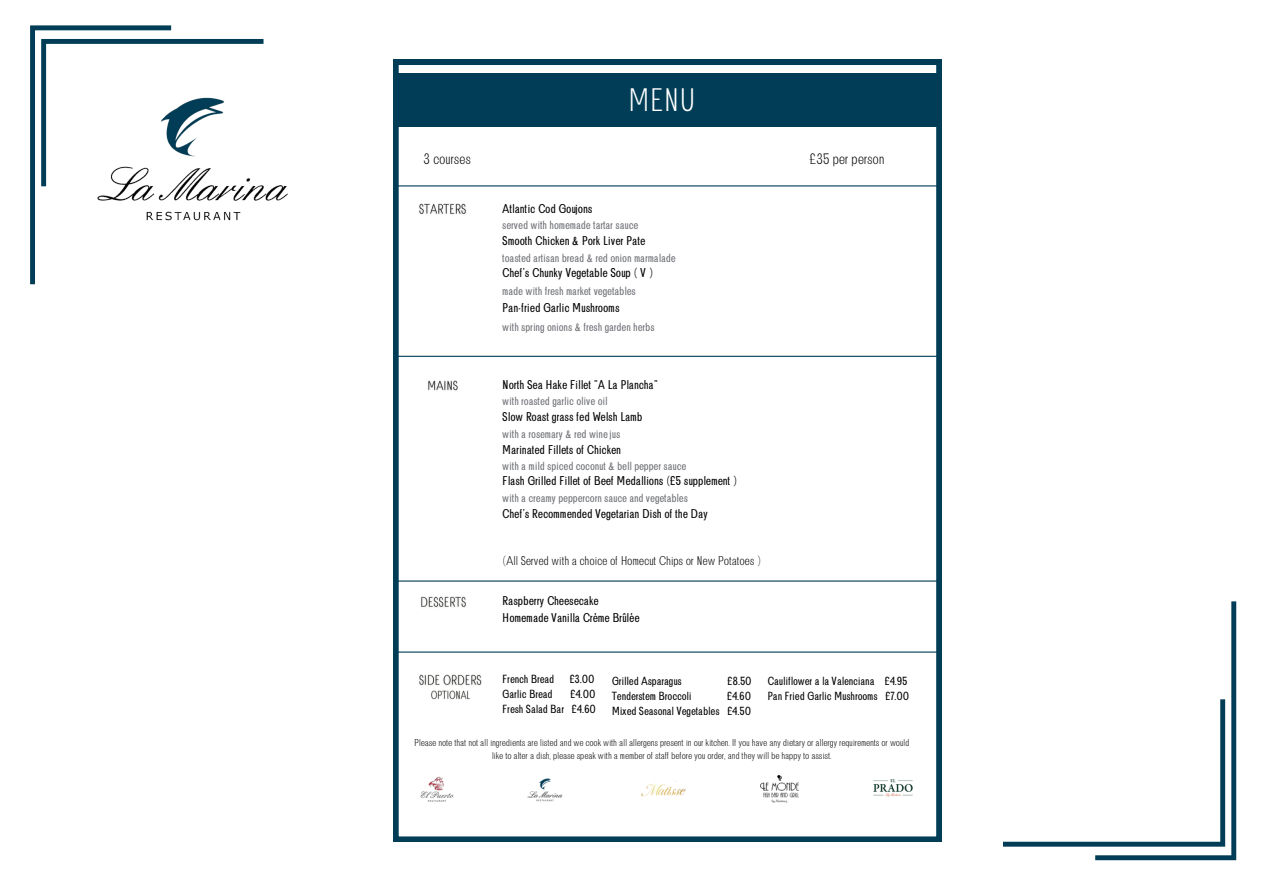
<style>
.page{position:relative;width:1263px;height:894px;background:#fff}
.page>*{position:absolute;margin:0;border:0;box-sizing:border-box;transform-origin:0 0}
.t1{font:300 31.05px "Brendon";color:#fff}
.t2{font:300 14.4px "Brendon";color:#020301}
.t3{font:12.15px/16.8px "Brendon";color:#000}
.t4{font:300 12.15px "Brendon";color:#000}
.t5{font:11.25px "Brendon";color:#6e7075}
.t6{font:11.25px/15.1px "Brendon";color:#000}
.t7{font:300 9.45px/12.8px "Brendon";color:#000;text-align:center}
</style>
<div class="page">
<svg style="left:1003px;top:601px;width:233px;height:259px"></svg>
<svg style="left:30px;top:25px;width:233px;height:259px"></svg>
<img style="left:89px;top:89px;width:199px;height:151px">
<svg style="left:393px;top:59px;width:549px;height:782px"></svg>
<hr style="left:393px;top:651px;width:547px;height:1px;background:#013d56">
<hr style="left:393px;top:580px;width:547px;height:1px;background:#013d56">
<hr style="left:394px;top:355px;width:547px;height:2px;background:#013d56">
<hr style="left:393px;top:185px;width:547px;height:1px;background:#013d56">
<p class="t1" style="left:628px;top:81px;width:69px">MENU</p>
<p class="t2" style="left:423px;top:151px;width:49px">3 courses</p>
<p class="t2" style="left:809px;top:151px;width:76px">£35 per person</p>
<h3 class="t3" style="left:502px;top:200px;width:91px">Atlantic Cod Goujons</h3>
<h3 class="t5" style="left:502px;top:218px;width:137px">served with homemade tartar sauce</h3>
<h3 class="t3" style="left:502px;top:232px;width:144px">Smooth Chicken &amp; Pork Liver Pate</h3>
<h3 class="t5" style="left:502px;top:251px;width:175px">toasted artisan bread &amp; red onion marmalade</h3>
<h3 class="t3" style="left:502px;top:265px;width:149px">Chef's Chunky Vegetable Soup ( V)</h3>
<p class="t5" style="left:502px;top:284px;width:135px">made with fresh market vegetables</p>
<p class="t3" style="left:502px;top:299px;width:119px">Pan-fried Garlic Mushrooms</p>
<p class="t5" style="left:502px;top:320px;width:154px">with spring onions &amp; fresh garden herbs</p>
<p class="t3" style="left:502px;top:377px;width:157px">North Sea Hake Fillet "A La Plancha"</p>
<p class="t5" style="left:502px;top:394px;width:107px">with roasted garlic olive oil</p>
<p class="t3" style="left:502px;top:408px;width:142px">Slow Roast grass fed Welsh Lamb</p>
<p class="t5" style="left:502px;top:427px;width:120px">with a rosemary &amp; red wine jus</p>
<p class="t3" style="left:502px;top:441px;width:120px">Marinated Fillets of Chicken</p>
<p class="t5" style="left:502px;top:459px;width:185px">with a mild spiced coconut &amp; bell pepper sauce</p>
<p class="t3" style="left:502px;top:473px;width:233px">Flash Grilled Fillet of Beef Medallions (£5 supplement)</p>
<p class="t5" style="left:502px;top:491px;width:187px">with a creamy peppercorn sauce and vegetables</p>
<p class="t3" style="left:502px;top:505px;width:207px">Chef's Recommended Vegetarian Dish of the Day</p>
<h3 class="t4" style="left:502px;top:553px;width:257px">(All Served with a choice of Homecut Chips or New Potatoes)</h3>
<p class="t3" style="left:502px;top:592px;width:139px">Raspberry Cheesecake<br>Homemade Vanilla Crème Brûlée</p>
<h3 class="t6" style="left:502px;top:671px;width:53px">French Bread</h3>
<h3 class="t6" style="left:569px;top:671px;width:27px">£3.00</h3>
<h3 class="t6" style="left:502px;top:686px;width:52px">Garlic Bread</h3>
<h3 class="t6" style="left:570px;top:686px;width:27px">£4.00</h3>
<h3 class="t6" style="left:502px;top:702px;width:63px">Fresh Salad Bar</h3>
<h3 class="t6" style="left:572px;top:702px;width:26px">£4.60</h3>
<p class="t6" style="left:612px;top:673px;width:72px">Grilled Asparagus</p>
<p class="t6" style="left:727px;top:673px;width:26px">£8.50</p>
<p class="t6" style="left:612px;top:688px;width:81px">Tenderstem Broccoli</p>
<p class="t6" style="left:727px;top:688px;width:26px">£4.60</p>
<p class="t6" style="left:612px;top:703px;width:109px">Mixed Seasonal Vegetables</p>
<p class="t6" style="left:727px;top:703px;width:26px">£4.50</p>
<p class="t6" style="left:767px;top:673px;width:143px">Cauliflower a la Valenciana £4.95<br>Pan Fried Garlic Mushrooms £7.00</p>
<p class="t7" style="left:414px;top:736px;width:497px">Please note that not all ingredients are listed and we cook with all allergens present in our kitchen. If you have any dietary or allergy requirements or would like to alter a dish, please speak with a member of staff before you order, and they will be happy to assist.</p>
</div>
